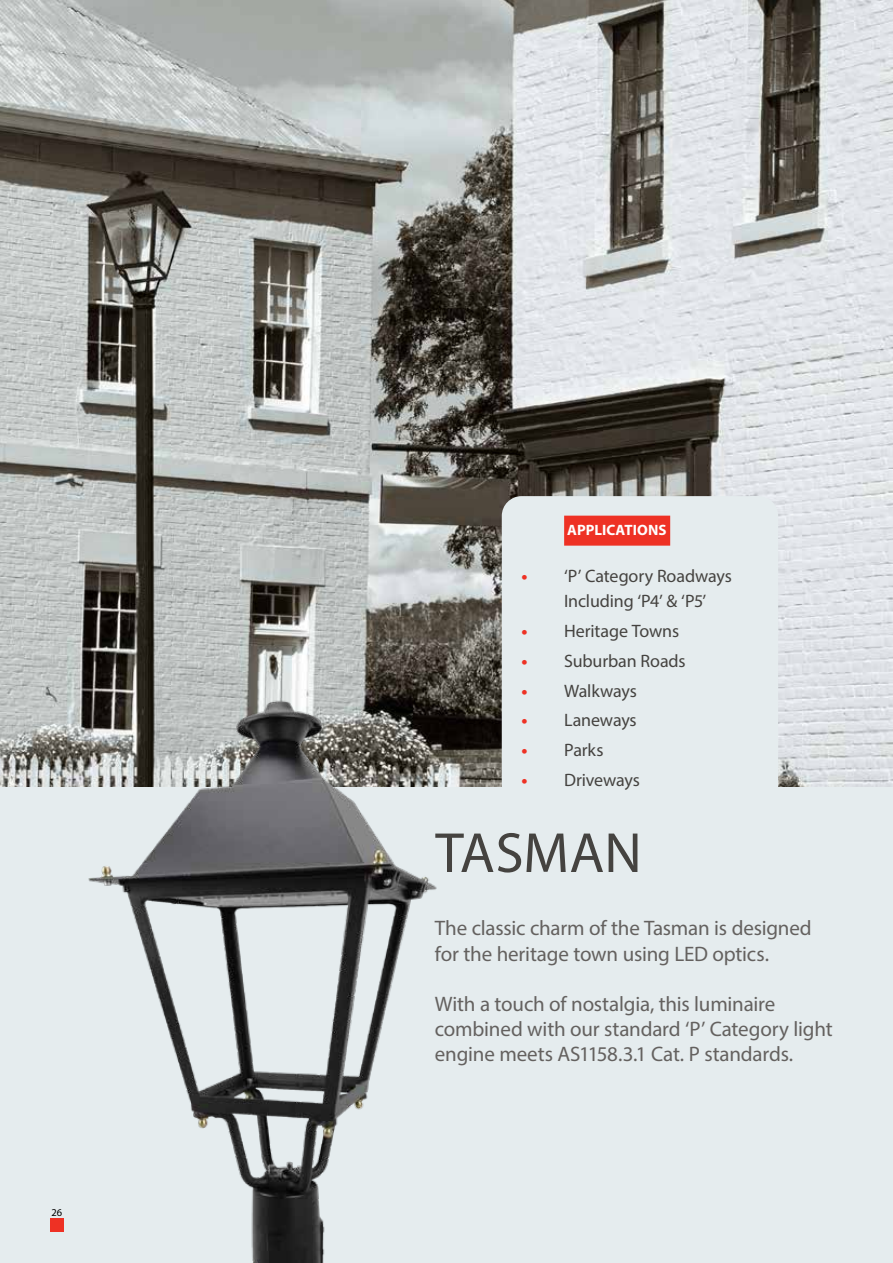
<style>
.page{position:relative;width:893px;height:1263px;background:#fff}
.page>*{position:absolute;margin:0;border:0;box-sizing:border-box;transform-origin:0 0}
.t1{font:57px "Myriad Pro";color:#454340}
.t2{font:21px/25.2px "Myriad Pro";letter-spacing:-.01em;color:#64615f}
.t3{font:18px/25.5px "Myriad Pro";letter-spacing:-.01em;color:#454340}
.t4{font:700 15px "Myriad Pro";color:#fff}
.t5{font:10.5px "Myriad Pro";color:#000}
.s1{font-weight:700;color:#ee3124}
</style>
<div class="page">
<img style="left:0;top:0;width:893px;height:788px">
<div style="left:0;top:788px;width:893px;height:475px;background:#e5ecee"></div>
<div style="left:51px;top:1219px;width:13px;height:13px;background:#ee3124"></div>
<div style="left:502px;top:496px;width:276px;height:537px;background:#e5ecee;border-radius:20px"></div>
<div style="left:564px;top:516px;width:106px;height:30px;background:#ee3124"></div>
<img style="left:88px;top:690px;width:350px;height:573px">
<p class="t5" style="left:51px;top:1205px;width:12px">26</p>
<p class="t4" style="left:567px;top:520px;width:101px">APPLICATIONS</p>
<p class="t3" style="left:564px;top:563px;width:169px;text-indent:-43px"><span class="s1">•</span> ‘P’ Category Roadways<br>Including ‘P4’ &amp; ‘P5’</p>
<p class="t3" style="left:522px;top:618px;width:159px"><span class="s1">•</span> Heritage Towns</p>
<p class="t3" style="left:522px;top:648px;width:166px"><span class="s1">•</span> Suburban Roads</p>
<p class="t3" style="left:522px;top:678px;width:117px"><span class="s1">•</span> Walkways</p>
<p class="t3" style="left:522px;top:707px;width:117px"><span class="s1">•</span> Laneways</p>
<p class="t3" style="left:522px;top:737px;width:83px"><span class="s1">•</span> Parks</p>
<p class="t3" style="left:522px;top:767px;width:120px"><span class="s1">•</span> Driveways</p>
<h1 class="t1" style="left:435px;top:818px;width:208px">TASMAN</h1>
<p class="t2" style="left:435px;top:915px;width:379px">The classic charm of the Tasman is designed for the heritage town using LED optics.</p>
<p class="t2" style="left:435px;top:991px;width:399px">With a touch of nostalgia, this luminaire combined with our standard ‘P’ Category light engine meets AS1158.3.1 Cat. P standards.</p>
</div>
